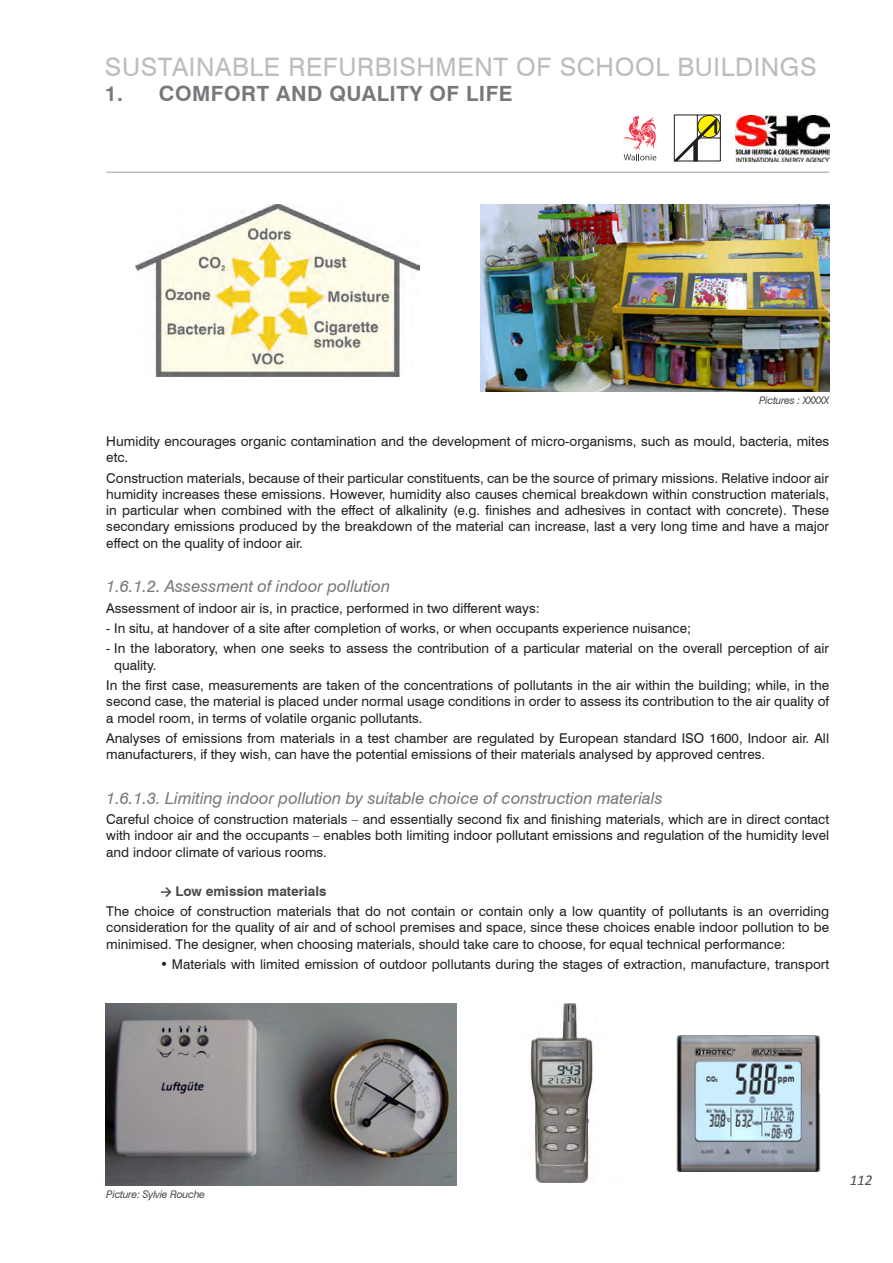
<style>
.page{position:relative;width:893px;height:1263px;background:#fff}
.page>*{position:absolute;margin:0;border:0;box-sizing:border-box;transform-origin:0 0}
.t1{font:25.5px "Swiss 721 BT";letter-spacing:.025em;color:#bcbdc0}
.t2{font:700 21px "Swiss 721 BT";letter-spacing:.025em;color:#76787b}
.C-titre1{font:italic 16.5px "Swiss 721 BT";color:#76787b}
.t3{font:italic 15px "Calibri";color:#4b4c4d}
.C-titre1-2{font:13.5px/16.2px "Swiss 721 BT";color:#231f20;text-align:justify}
.C-titre1-3{font:700 13.5px "Swiss 721 BT";color:#4b4c4d}
.sous_titre_fiche{font:italic 10.5px "Swiss 721 BT";letter-spacing:-.025em;color:#4b4c4d}
.s1{font-family:"Calibri"}
</style>
<div class="page">
<hr style="left:106px;top:172px;width:723px;height:1px;background:#bcbdc0">
<hr style="left:720px;top:115px;width:1px;height:46px;background:#231f20">
<svg style="left:674px;top:115px;width:46px;height:46px"></svg>
<hr style="left:674px;top:161px;width:46px;height:1px;background:#231f20">
<svg style="left:624px;top:115px;width:32px;height:45px"></svg>
<img style="left:736px;top:115px;width:93px;height:47px">
<img style="left:135px;top:204px;width:285px;height:172px">
<img style="left:480px;top:204px;width:349px;height:187px">
<img style="left:106px;top:1003px;width:350px;height:182px">
<img style="left:530px;top:1003px;width:65px;height:179px">
<img style="left:676px;top:1035px;width:145px;height:136px">
<h1 class="t1" style="left:105px;top:51px;width:713px">SUSTAINABLE REFURBISHMENT OF SCHOOL BUILDINGS</h1>
<h2 class="t2" style="left:105px;top:81px;width:409px">1. COMFORT AND QUALITY OF LIFE</h2>
<p class="sous_titre_fiche" style="left:759px;top:394px;width:72px">Pictures : XXXXX</p>
<p class="C-titre1-2" style="left:106px;top:433px;width:724px">Humidity encourages organic contamination and the development of micro-organisms, such as mould, bacteria, mites etc.</p>
<p class="C-titre1-2" style="left:106px;top:470px;width:724px">Construction materials, because of their particular constituents, can be the source of primary missions. Relative indoor air humidity increases these emissions. However, humidity also causes chemical breakdown within construction materials, in particular when combined with the effect of alkalinity (e.g. finishes and adhesives in contact with concrete). These secondary emissions produced by the breakdown of the material can increase, last a very long time and have a major effect on the quality of indoor air.</p>
<p class="C-titre1" style="left:106px;top:576px;width:285px">1.6.1.2. Assessment of indoor pollution</p>
<p class="C-titre1-2" style="left:106px;top:599px;width:435px">Assessment of indoor air is, in practice, performed in two different ways:</p>
<p class="C-titre1-2" style="left:106px;top:620px;width:586px">- In situ, at handover of a site after completion of works, or when occupants experience nuisance;</p>
<p class="C-titre1-2" style="left:114px;top:640px;width:716px;text-indent:-8px">- In the laboratory, when one seeks to assess the contribution of a particular material on the overall perception of air quality.</p>
<p class="C-titre1-2" style="left:106px;top:677px;width:724px">In the first case, measurements are taken of the concentrations of pollutants in the air within the building; while, in the second case, the material is placed under normal usage conditions in order to assess its contribution to the air quality of a model room, in terms of volatile organic pollutants.</p>
<p class="C-titre1-2" style="left:106px;top:730px;width:724px">Analyses of emissions from materials in a test chamber are regulated by European standard ISO 1600, Indoor air. All manufacturers, if they wish, can have the potential emissions of their materials analysed by approved centres.</p>
<p class="C-titre1" style="left:106px;top:788px;width:558px">1.6.1.3. Limiting indoor pollution by suitable choice of construction materials</p>
<p class="C-titre1-2" style="left:106px;top:811px;width:724px">Careful choice of construction materials – and essentially second fix and finishing materials, which are in direct contact with indoor air and the occupants – enables both limiting indoor pollutant emissions and regulation of the humidity level and indoor climate of various rooms.</p>
<p class="C-titre1-3" style="left:160px;top:883px;width:168px"><span class="s1">→</span> Low emission materials</p>
<p class="C-titre1-2" style="left:106px;top:903px;width:724px">The choice of construction materials that do not contain or contain only a low quantity of pollutants is an overriding consideration for the quality of air and of school premises and space, since these choices enable indoor pollution to be minimised. The designer, when choosing materials, should take care to choose, for equal technical performance:</p>
<p class="C-titre1-2" style="left:160px;top:956px;width:670px">• Materials with limited emission of outdoor pollutants during the stages of extraction, manufacture, transport</p>
<p class="sous_titre_fiche" style="left:106px;top:1187px;width:100px">Picture: Sylvie Rouche</p>
<p class="t3" style="left:850px;top:1169px;width:24px">112</p>
</div>
